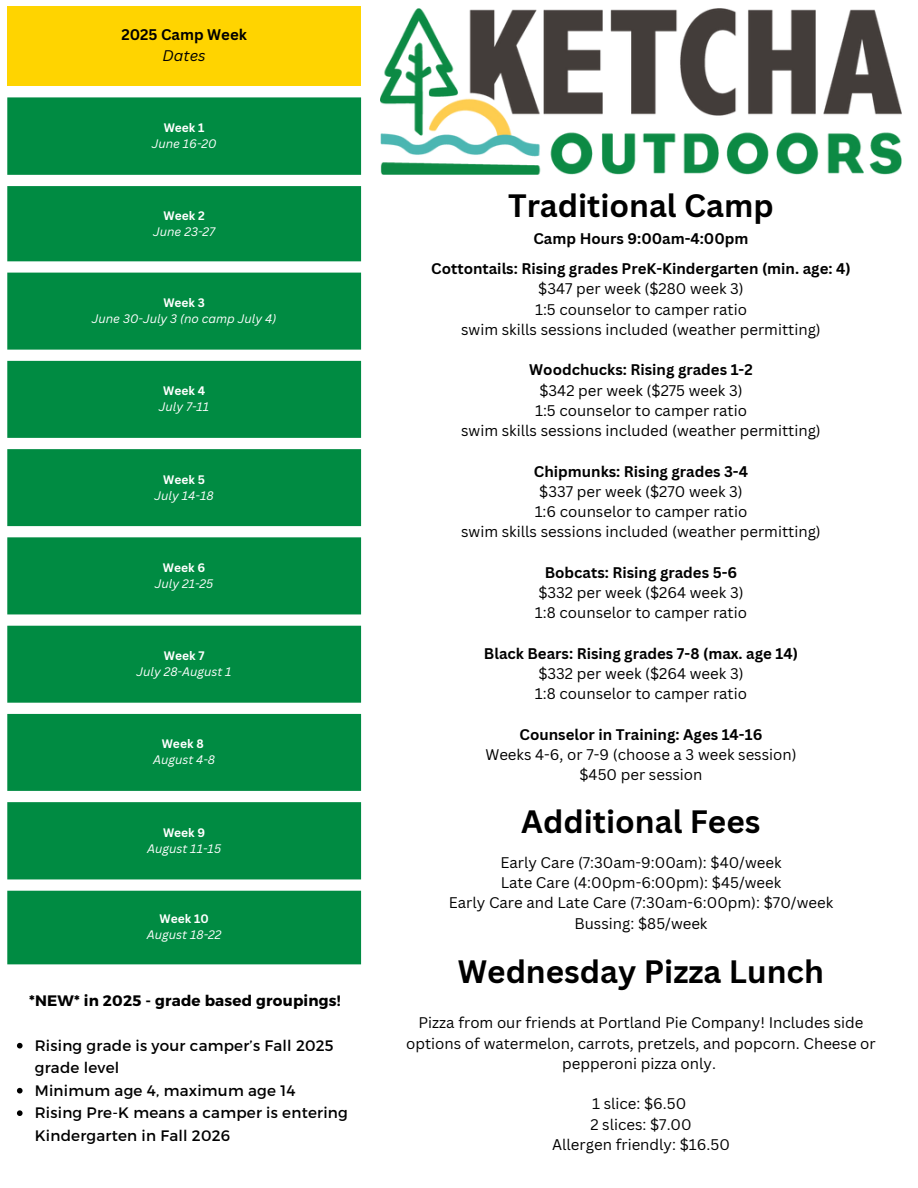
<style>
.page{position:relative;width:918px;height:1188px;background:#fff}
.page>*{position:absolute;margin:0;border:0;box-sizing:border-box;transform-origin:0 0}
.t1{font:700 31.5px "Canva Sans";color:#000}
.t2{font:15.15px/22.5px "Montserrat";letter-spacing:.015em;color:#000}
.t3{font:700 15.15px "Montserrat";letter-spacing:.015em;color:#000}
.t4{font:15px/20.2px "Canva Sans";color:#000;text-align:center}
.t5{font:700 15px "Canva Sans";color:#000}
.t6{font:italic 15px "Canva Sans";color:#000}
.t7{font:italic 12px "Canva Sans";color:#fff}
.t8{font:700 12px "Canva Sans";color:#fff}
</style>
<div class="page">
<div style="left:7px;top:6px;width:354px;height:80px;background:#ffd400"></div>
<svg style="left:7px;top:97px;width:354px;height:867px;background:#1e9858"></svg>
<img style="left:381px;top:9px;width:521px;height:165px">
<svg style="left:17px;top:1043px;width:6px;height:6px"></svg>
<svg style="left:17px;top:1088px;width:6px;height:6px"></svg>
<svg style="left:17px;top:1110px;width:6px;height:6px"></svg>
<p class="t5" style="left:121px;top:24px;width:127px">2025 Camp Week</p>
<p class="t6" style="left:163px;top:45px;width:45px">Dates</p>
<p class="t8" style="left:164px;top:119px;width:42px">Week 1</p>
<p class="t7" style="left:152px;top:135px;width:66px">June 16-20</p>
<p class="t8" style="left:164px;top:207px;width:43px">Week 2</p>
<p class="t7" style="left:153px;top:223px;width:63px">June 23-27</p>
<p class="t8" style="left:163px;top:294px;width:43px">Week 3</p>
<p class="t7" style="left:92px;top:310px;width:186px">June 30-July 3 (no camp July 4)</p>
<p class="t8" style="left:163px;top:383px;width:44px">Week 4</p>
<p class="t7" style="left:159px;top:399px;width:52px">July 7-11</p>
<p class="t8" style="left:163px;top:471px;width:43px">Week 5</p>
<p class="t7" style="left:155px;top:487px;width:61px">July 14-18</p>
<p class="t8" style="left:163px;top:559px;width:44px">Week 6</p>
<p class="t7" style="left:155px;top:575px;width:60px">July 21-25</p>
<p class="t8" style="left:164px;top:647px;width:42px">Week 7</p>
<p class="t7" style="left:137px;top:663px;width:97px">July 28-August 1</p>
<p class="t8" style="left:162px;top:736px;width:43px">Week 8</p>
<p class="t7" style="left:153px;top:752px;width:64px">August 4-8</p>
<p class="t8" style="left:163px;top:824px;width:44px">Week 9</p>
<p class="t7" style="left:147px;top:840px;width:75px">August 11-15</p>
<p class="t8" style="left:160px;top:910px;width:51px">Week 10</p>
<p class="t7" style="left:147px;top:926px;width:76px">August 18-22</p>
<h1 class="t3" style="left:29px;top:991px;width:313px">*NEW* in 2025 - grade based groupings!</h1>
<p class="t2" style="left:35px;top:1033px;width:300px">Rising grade is your camper’s Fall 2025 grade level</p>
<p class="t2" style="left:35px;top:1078px;width:262px">Minimum age 4, maximum age 14</p>
<p class="t2" style="left:35px;top:1101px;width:315px">Rising Pre-K means a camper is entering<br>Kindergarten in Fall 2026</p>
<h2 class="t1" style="left:508px;top:183px;width:267px">Traditional Camp</h2>
<h2 class="t5" style="left:533px;top:228px;width:217px">Camp Hours 9:00am-4:00pm</h2>
<p class="t5" style="left:431px;top:258px;width:421px">Cottontails: Rising grades PreK-Kindergarten (min. age: 4)</p>
<p class="t4" style="left:538px;top:278px;width:207px">$347 per week ($280 week 3)</p>
<p class="t4" style="left:535px;top:299px;width:213px">1:5 counselor to camper ratio</p>
<p class="t4" style="left:461px;top:319px;width:361px">swim skills sessions included (weather permitting)</p>
<h2 class="t5" style="left:529px;top:359px;width:225px">Woodchucks: Rising grades 1-2</h2>
<p class="t4" style="left:539px;top:380px;width:205px">$342 per week ($275 week 3)</p>
<p class="t4" style="left:535px;top:400px;width:213px">1:5 counselor to camper ratio</p>
<p class="t4" style="left:461px;top:420px;width:361px">swim skills sessions included (weather permitting)</p>
<p class="t5" style="left:534px;top:461px;width:216px">Chipmunks: Rising grades 3-4</p>
<p class="t4" style="left:539px;top:481px;width:205px">$337 per week ($270 week 3)</p>
<p class="t4" style="left:535px;top:501px;width:214px">1:6 counselor to camper ratio</p>
<p class="t4" style="left:461px;top:521px;width:361px">swim skills sessions included (weather permitting)</p>
<p class="t5" style="left:545px;top:562px;width:194px">Bobcats: Rising grades 5-6</p>
<p class="t4" style="left:538px;top:582px;width:207px">$332 per week ($264 week 3)</p>
<p class="t4" style="left:535px;top:602px;width:214px">1:8 counselor to camper ratio</p>
<p class="t5" style="left:484px;top:643px;width:316px">Black Bears: Rising grades 7-8 (max. age 14)</p>
<p class="t4" style="left:538px;top:663px;width:207px">$332 per week ($264 week 3)</p>
<p class="t4" style="left:535px;top:683px;width:214px">1:8 counselor to camper ratio</p>
<p class="t5" style="left:520px;top:724px;width:244px">Counselor in Training: Ages 14-16</p>
<p class="t4" style="left:485px;top:744px;width:313px">Weeks 4-6, or 7-9 (choose a 3 week session)</p>
<p class="t4" style="left:579px;top:764px;width:125px">$450 per session</p>
<p class="t1" style="left:521px;top:799px;width:241px">Additional Fees</p>
<p class="t4" style="left:500px;top:852px;width:283px">Early Care (7:30am-9:00am): $40/week</p>
<p class="t4" style="left:501px;top:872px;width:282px">Late Care (4:00pm-6:00pm): $45/week</p>
<p class="t4" style="left:449px;top:892px;width:386px">Early Care and Late Care (7:30am-6:00pm): $70/week</p>
<p class="t4" style="left:575px;top:913px;width:134px">Bussing: $85/week</p>
<h1 class="t1" style="left:458px;top:950px;width:368px">Wednesday Pizza Lunch</h1>
<p class="t4" style="left:406px;top:1012px;width:471px">Pizza from our friends at Portland Pie Company! Includes side options of watermelon, carrots, pretzels, and popcorn. Cheese or pepperoni pizza only.</p>
<p class="t4" style="left:592px;top:1093px;width:96px">1 slice: $6.50</p>
<p class="t4" style="left:590px;top:1114px;width:103px">2 slices: $7.00</p>
<p class="t4" style="left:552px;top:1134px;width:179px">Allergen friendly: $16.50</p>
</div>
